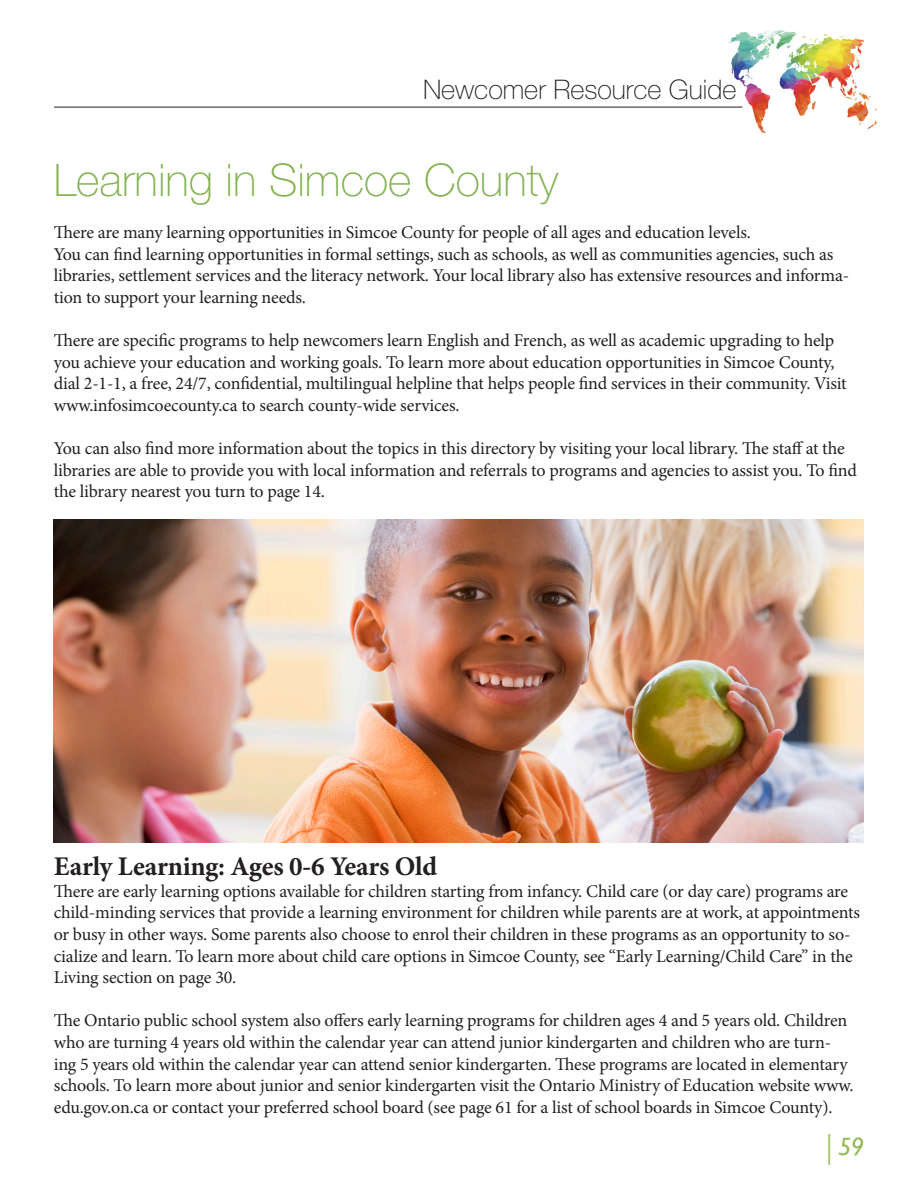
<style>
.page{position:relative;width:918px;height:1188px;background:#fff}
.page>*{position:absolute;margin:0;border:0;box-sizing:border-box;transform-origin:0 0}
.t1{font:100 45px "Helvetica Neue LT Std";color:#84b152}
.t2{font:700 27px "Minion Pro";letter-spacing:-.01em;color:#231f20}
.t3{font:100 27px "Helvetica Neue LT Std";color:#231f20}
.t4{font:italic 25.05px "Gill Sans";color:#93b952}
.t5{font:18px/21.6px "Minion Pro";letter-spacing:-.01em;color:#231f20}
.s1{font-style:normal;font-size:45.15px}
</style>
<div class="page">
<img style="left:729px;top:31px;width:148px;height:101px">
<hr style="left:54px;top:107px;width:688px;height:1px;background:#231f20">
<img style="left:54px;top:520px;width:809px;height:322px">
<h2 class="t3" style="left:423px;top:74px;width:315px">Newcomer Resource Guide</h2>
<p class="t1" style="left:54px;top:154px;width:506px">Learning in Simcoe County</p>
<p class="t5" style="left:54px;top:222px;width:699px">There are many learning opportunities in Simcoe County for people of all ages and education levels.</p>
<p class="t5" style="left:54px;top:243px;width:797px">You can find learning opportunities in formal settings, such as schools, as well as communities agencies, such as libraries, settlement services and the literacy network. Your local library also has extensive resources and informa&shy;tion to support your learning needs.</p>
<p class="t5" style="left:54px;top:330px;width:794px">There are specific programs to help newcomers learn English and French, as well as academic upgrading to help you achieve your education and working goals. To learn more about education opportunities in Simcoe County, dial 2-1-1, a free, 24/7, confidential, multilingual helpline that helps people find services in their community. Visit www.infosimcoecounty.ca to search county-wide services.</p>
<p class="t5" style="left:54px;top:438px;width:805px">You can also find more information about the topics in this directory by visiting your local library. The staff at the libraries are able to provide you with local information and referrals to programs and agencies to assist you. To find the library nearest you turn to page 14.</p>
<p class="t2" style="left:54px;top:848px;width:385px">Early Learning: Ages 0-6 Years Old</p>
<p class="t5" style="left:54px;top:880px;width:808px">There are early learning options available for children starting from infancy. Child care (or day care) programs are child-minding services that provide a learning environment for children while parents are at work, at appointments or busy in other ways. Some parents also choose to enrol their children in these programs as an opportunity to so&shy;cialize and learn. To learn more about child care options in Simcoe County, see “Early Learning/Child Care” in the Living section on page 30.</p>
<p class="t5" style="left:54px;top:1010px;width:801px">The Ontario public school system also offers early learning programs for children ages 4 and 5 years old. Children who are turning 4 years old within the calendar year can attend junior kindergarten and children who are turn&shy;ing 5 years old within the calendar year can attend senior kindergarten. These programs are located in elementary schools. To learn more about junior and senior kindergarten visit the Ontario Ministry of Education website www. edu.gov.on.ca or contact your preferred school board (see page 61 for a list of school boards in Simcoe County).</p>
<h3 class="t4" style="left:828px;top:1132px;width:38px"><span class="s1">I</span> 59</h3>
</div>
